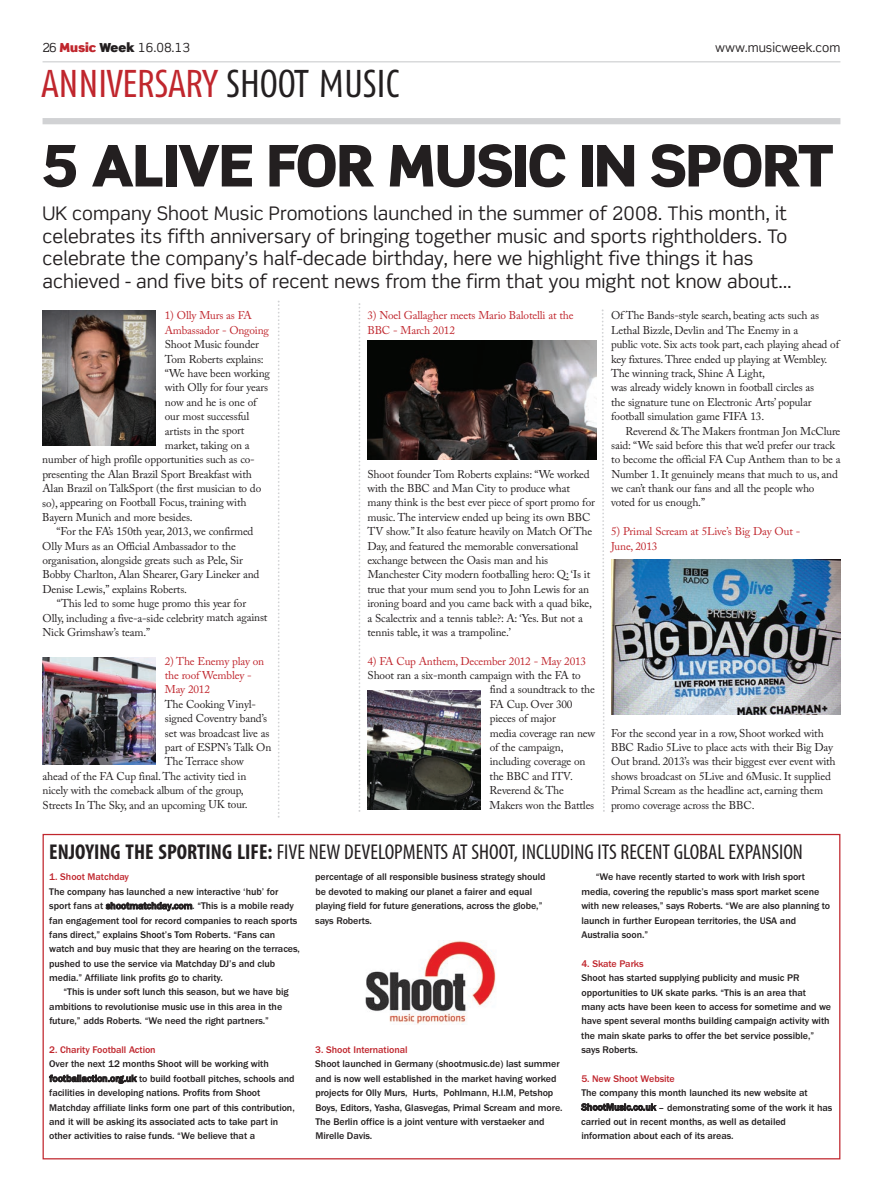
<style>
.page{position:relative;width:883px;height:1202px;background:#fff}
.page>*{position:absolute;margin:0;border:0;box-sizing:border-box;transform-origin:0 0}
.t1{font:900 57.5px "Scene Std";letter-spacing:-.02em;color:#231f20}
.t2{font:condensed 38.62px "Fago OT";letter-spacing:-.01em;color:#c0262d}
.t3{font:condensed 21.5px "Myriad Pro";color:#231f20}
.t4{font:18.75px/22.5px "Scene Std";color:#231f20}
.t5{font:12.5px "Scene Std";color:#231f20}
.t6{font:11.25px/14.4px "Adobe Caslon Pro";letter-spacing:-.015em;color:#231f20}
.t7{font:11.25px/14.4px "Adobe Caslon Pro";letter-spacing:-.015em;color:#c0262d}
.t8{font:500 10px/14.4px "Franklin Gothic";letter-spacing:-.005em;color:#231f20}
.t9{font:500 10px "Franklin Gothic";letter-spacing:-.005em;color:#c0262d}
.s1{font-weight:900;color:#c0262d}
.s2{font-weight:900}
.s3{color:#231f20}
.s4{font-weight:700}
</style>
<div class="page">
<svg style="left:601px;top:309px;width:4px;height:503px"></svg>
<svg style="left:358px;top:303px;width:2px;height:508px"></svg>
<hr style="left:43px;top:61px;width:797px;height:1px;background:#d1d2d4">
<div style="left:43px;top:118px;width:797px;height:6px;background:#d1d2d4"></div>
<svg style="left:278px;top:300px;width:1px;height:517px"></svg>
<svg style="left:106px;top:901px;width:86px;height:10px"></svg>
<svg style="left:49px;top:1074px;width:88px;height:9px"></svg>
<svg style="left:581px;top:1103px;width:75px;height:7px"></svg>
<img style="left:365px;top:940px;width:131px;height:84px">
<img style="left:43px;top:310px;width:113px;height:135px">
<img style="left:43px;top:657px;width:113px;height:107px">
<img style="left:367px;top:340px;width:229px;height:119px">
<img style="left:367px;top:690px;width:113px;height:119px">
<img style="left:611px;top:560px;width:229px;height:154px">
<p class="t5" style="left:43px;top:43px;width:149px">26 <span class="s1">Music</span> <span class="s2">Week</span> 16.08.13</p>
<p class="t5" style="left:714px;top:43px;width:127px">www.musicweek.com</p>
<h2 class="t2" style="left:41px;top:69px;width:359px">ANNIVERSARY <span class="s3">SHOOT MUSIC</span></h2>
<h1 class="t1" style="left:41px;top:142px;width:794px">5 ALIVE FOR MUSIC IN SPORT</h1>
<p class="t4" style="left:43px;top:204px;width:750px">UK company Shoot Music Promotions launched in the summer of 2008. This month, it celebrates its fifth anniversary of bringing together music and sports rightholders. To celebrate the company’s half-decade birthday, here we highlight five things it has achieved - and five bits of recent news from the firm that you might not know about…</p>
<p class="t7" style="left:165px;top:310px;width:106px">1) Olly Murs as FA<br>Ambassador - Ongoing</p>
<p class="t6" style="left:165px;top:338px;width:96px">Shoot Music founder</p>
<p class="t6" style="left:165px;top:353px;width:100px">Tom Roberts explains:</p>
<p class="t6" style="left:165px;top:367px;width:107px">“We have been working</p>
<p class="t6" style="left:165px;top:381px;width:105px">with Olly for four years</p>
<p class="t6" style="left:165px;top:396px;width:93px">now and he is one of</p>
<p class="t6" style="left:165px;top:410px;width:86px">our most successful</p>
<p class="t6" style="left:165px;top:425px;width:81px">artists in the sport</p>
<p class="t6" style="left:165px;top:439px;width:86px">market, taking on a</p>
<p class="t6" style="left:42px;top:453px;width:214px">number of high profile opportunities such as co-</p>
<p class="t6" style="left:42px;top:468px;width:211px">presenting the Alan Brazil Sport Breakfast with</p>
<p class="t6" style="left:42px;top:482px;width:220px">Alan Brazil on TalkSport (the first musician to do</p>
<p class="t6" style="left:42px;top:496px;width:206px">so), appearing on Football Focus, training with</p>
<p class="t6" style="left:42px;top:511px;width:152px">Bayern Munich and more besides.</p>
<p class="t6" style="left:56px;top:525px;width:198px">“For the FA’s 150th year, 2013, we confirmed</p>
<p class="t6" style="left:42px;top:540px;width:195px">Olly Murs as an Official Ambassador to the</p>
<p class="t6" style="left:42px;top:554px;width:202px">organisation, alongside greats such as Pele, Sir</p>
<p class="t6" style="left:42px;top:568px;width:218px">Bobby Charlton, Alan Shearer, Gary Lineker and</p>
<p class="t6" style="left:42px;top:583px;width:146px">Denise Lewis,” explains Roberts.</p>
<p class="t6" style="left:57px;top:597px;width:191px">“This led to some huge promo this year for</p>
<p class="t6" style="left:43px;top:611px;width:226px">Olly, including a five-a-side celebrity match against</p>
<p class="t6" style="left:43px;top:626px;width:109px">Nick Grimshaw’s team.”</p>
<p class="t7" style="left:165px;top:655px;width:101px">2) The Enemy play on the roof Wembley -<br>May 2012</p>
<p class="t6" style="left:165px;top:698px;width:93px">The Cooking Vinyl-</p>
<p class="t6" style="left:165px;top:712px;width:104px">signed Coventry band’s</p>
<p class="t6" style="left:165px;top:726px;width:106px">set was broadcast live as</p>
<p class="t6" style="left:165px;top:741px;width:108px">part of ESPN’s Talk On</p>
<p class="t6" style="left:165px;top:755px;width:80px">The Terrace show</p>
<p class="t6" style="left:43px;top:770px;width:205px">ahead of the FA Cup final. The activity tied in</p>
<p class="t6" style="left:43px;top:784px;width:203px">nicely with the comeback album of the group,</p>
<p class="t6" style="left:43px;top:798px;width:206px">Streets In The Sky, and an upcoming UK tour.</p>
<p class="t7" style="left:367px;top:310px;width:207px">3) Noel Gallagher meets Mario Balotelli at the<br>BBC - March 2012</p>
<p class="t6" style="left:367px;top:468px;width:229px">Shoot founder Tom Roberts explains: “We worked with the BBC and Man City to produce what many think is the best ever piece of sport promo for music. The interview ended up being its own BBC TV show.” It also feature heavily on Match Of The Day, and featured the memorable conversational exchange between the Oasis man and his Manchester City modern footballing hero: Q: ‘Is it true that your mum send you to John Lewis for an ironing board and you came back with a quad bike, a Scalectrix and a tennis table?: A: ‘Yes. But not a tennis table, it was a trampoline.’</p>
<p class="t7" style="left:367px;top:655px;width:220px">4) FA Cup Anthem, December 2012 - May 2013</p>
<p class="t6" style="left:489px;top:669px;width:107px;text-indent:-122px">Shoot ran a six-month campaign with the FA to find a soundtrack to the<br>FA Cup. Over 300 pieces of major<br>media coverage ran new of the campaign, including coverage on the BBC and ITV.<br>Reverend &amp; The<br>Makers won the Battles</p>
<p class="t6" style="left:611px;top:310px;width:230px">Of The Bands-style search, beating acts such as Lethal Bizzle, Devlin and The Enemy in a<br>public vote. Six acts took part, each playing ahead of key fixtures. Three ended up playing at Wembley.<br>The winning track, Shine A Light,<br>was already widely known in football circles as<br>the signature tune on Electronic Arts’ popular football simulation game FIFA 13.</p>
<p class="t6" style="left:611px;top:425px;width:231px;text-indent:14px">Reverend &amp; The Makers frontman Jon McClure said: “We said before this that we’d prefer our track to become the official FA Cup Anthem than to be a Number 1. It genuinely means that much to us, and we can’t thank our fans and all the people who voted for us enough.”</p>
<p class="t7" style="left:611px;top:525px;width:191px">5) Primal Scream at 5Live’s Big Day Out -<br>June, 2013</p>
<p class="t6" style="left:611px;top:726px;width:226px">For the second year in a row, Shoot worked with BBC Radio 5Live to place acts with their Big Day Out brand. 2013’s was their biggest ever event with shows broadcast on 5Live and 6Music. It supplied Primal Scream as the headline act, earning them promo coverage across the BBC.</p>
<h3 class="t3" style="left:49px;top:844px;width:755px"><span class="s4">ENJOYING THE SPORTING LIFE:</span> FIVE NEW DEVELOPMENTS AT SHOOT, INCLUDING ITS RECENT GLOBAL EXPANSION</h3>
<p class="t9" style="left:49px;top:871px;width:81px">1. Shoot Matchday</p>
<p class="t8" style="left:49px;top:884px;width:252px">The company has launched a new interactive ‘hub’ for sport fans at shootmatchday.com. “This is a mobile ready fan engagement tool for record companies to reach sports fans direct,” explains Shoot’s Tom Roberts. “Fans can watch and buy music that they are hearing on the terraces, pushed to use the service via Matchday DJ’s and club media.” Affiliate link profits go to charity.</p>
<p class="t8" style="left:49px;top:984px;width:241px;text-indent:14px">“This is under soft lunch this season, but we have big ambitions to revolutionise music use in this area in the future,” adds Roberts. “We need the right partners.”</p>
<p class="t9" style="left:49px;top:1043px;width:108px">2. Charity Football Action</p>
<p class="t8" style="left:49px;top:1056px;width:247px">Over the next 12 months Shoot will be working with footballaction.org.uk to build football pitches, schools and facilities in developing nations. Profits from Shoot Matchday affiliate links form one part of this contribution, and it will be asking its associated acts to take part in other activities to raise funds. “We believe that a</p>
<p class="t8" style="left:315px;top:869px;width:232px">percentage of all responsible business strategy should be devoted to making our planet a fairer and equal playing field for future generations, across the globe,” says Roberts.</p>
<p class="t8" style="left:581px;top:869px;width:250px;text-indent:14px">“We have recently started to work with Irish sport media, covering the republic’s mass sport market scene with new releases,” says Roberts. “We are also planning to launch in further European territories, the USA and Australia soon.”</p>
<p class="t9" style="left:581px;top:957px;width:64px">4. Skate Parks</p>
<p class="t8" style="left:581px;top:970px;width:251px">Shoot has started supplying publicity and music PR opportunities to UK skate parks. “This is an area that many acts have been keen to access for sometime and we have spent several months building campaign activity with the main skate parks to offer the bet service possible,” says Roberts.</p>
<p class="t9" style="left:581px;top:1072px;width:95px">5. New Shoot Website</p>
<p class="t8" style="left:581px;top:1085px;width:252px">The company this month launched its new website at ShootMusic.co.uk – demonstrating some of the work it has carried out in recent months, as well as detailed information about each of its areas.</p>
<p class="t9" style="left:315px;top:1043px;width:94px">3. Shoot International</p>
<p class="t8" style="left:315px;top:1056px;width:249px">Shoot launched in Germany (shootmusic.de) last summer and is now well established in the market having worked projects for Olly Murs, Hurts, Pohlmann, H.I.M, Petshop Boys, Editors, Yasha, Glasvegas, Primal Scream and more.<br>The Berlin office is a joint venture with verstaeker and Mirelle Davis.</p>
</div>
